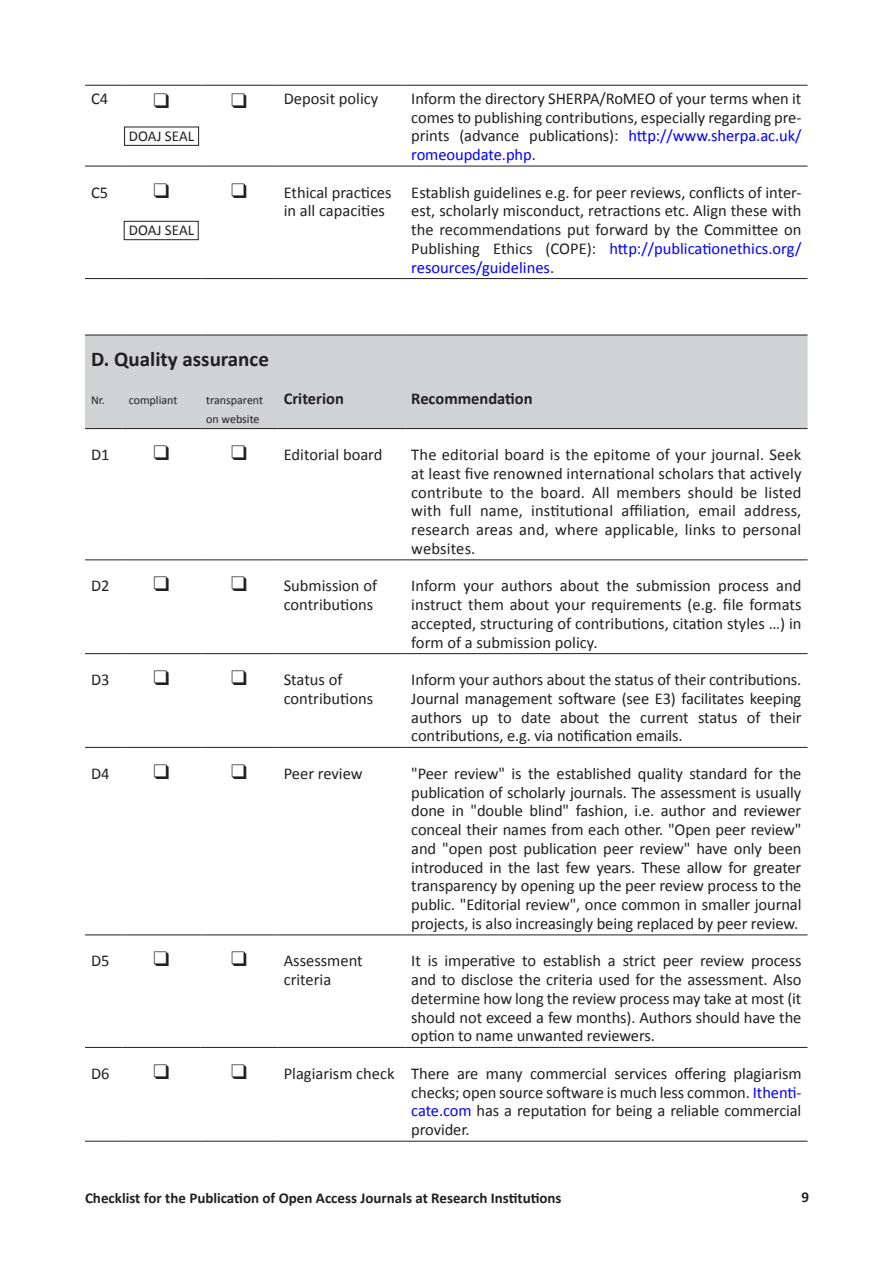
<style>
.page{position:relative;width:893px;height:1263px;background:#fff}
.page>*{position:absolute;margin:0;border:0;box-sizing:border-box;transform-origin:0 0}
.Überschrift_1{font:700 21px "Calibri";color:#231f20}
.t1{font:16.5px/18.8px "Calibri";letter-spacing:-.005em;color:#231f20;text-align:justify}
.t2{font:700 16.5px "Calibri";color:#231f20}
.t3{font:700 15px "Calibri";color:#231f20}
.t4{font:15px "Calibri";color:#231f20}
.t5{font:12px/18.8px "Calibri";color:#231f20}
.s1{color:#00f}
</style>
<div class="page">
<hr style="left:85px;top:85px;width:38px;height:1px;background:#231f20">
<hr style="left:123px;top:85px;width:77px;height:1px;background:#231f20">
<hr style="left:200px;top:85px;width:78px;height:1px;background:#231f20">
<hr style="left:278px;top:85px;width:127px;height:1px;background:#231f20">
<hr style="left:405px;top:85px;width:402px;height:1px;background:#231f20">
<hr style="left:85px;top:166px;width:38px;height:1px;background:#231f20">
<hr style="left:123px;top:166px;width:77px;height:1px;background:#231f20">
<hr style="left:200px;top:166px;width:78px;height:1px;background:#231f20">
<hr style="left:278px;top:166px;width:127px;height:1px;background:#231f20">
<hr style="left:405px;top:166px;width:402px;height:1px;background:#231f20">
<hr style="left:85px;top:278px;width:38px;height:1px;background:#231f20">
<hr style="left:123px;top:278px;width:77px;height:1px;background:#231f20">
<hr style="left:200px;top:278px;width:78px;height:1px;background:#231f20">
<hr style="left:278px;top:278px;width:127px;height:1px;background:#231f20">
<hr style="left:405px;top:278px;width:402px;height:1px;background:#231f20">
<div style="left:85px;top:336px;width:722px;height:92px;background:#d1d2d4"></div>
<hr style="left:85px;top:560px;width:38px;height:1px;background:#231f20">
<hr style="left:123px;top:560px;width:77px;height:1px;background:#231f20">
<hr style="left:200px;top:560px;width:78px;height:1px;background:#231f20">
<hr style="left:278px;top:560px;width:127px;height:1px;background:#231f20">
<hr style="left:405px;top:560px;width:402px;height:1px;background:#231f20">
<hr style="left:85px;top:653px;width:38px;height:1px;background:#231f20">
<hr style="left:123px;top:653px;width:77px;height:1px;background:#231f20">
<hr style="left:200px;top:653px;width:78px;height:1px;background:#231f20">
<hr style="left:278px;top:653px;width:127px;height:1px;background:#231f20">
<hr style="left:405px;top:653px;width:402px;height:1px;background:#231f20">
<hr style="left:85px;top:747px;width:38px;height:1px;background:#231f20">
<hr style="left:123px;top:747px;width:77px;height:1px;background:#231f20">
<hr style="left:200px;top:747px;width:78px;height:1px;background:#231f20">
<hr style="left:278px;top:747px;width:127px;height:1px;background:#231f20">
<hr style="left:405px;top:747px;width:402px;height:1px;background:#231f20">
<hr style="left:85px;top:935px;width:38px;height:1px;background:#231f20">
<hr style="left:123px;top:935px;width:77px;height:1px;background:#231f20">
<hr style="left:200px;top:935px;width:78px;height:1px;background:#231f20">
<hr style="left:278px;top:935px;width:127px;height:1px;background:#231f20">
<hr style="left:405px;top:935px;width:402px;height:1px;background:#231f20">
<hr style="left:85px;top:1047px;width:38px;height:1px;background:#231f20">
<hr style="left:123px;top:1047px;width:77px;height:1px;background:#231f20">
<hr style="left:200px;top:1047px;width:78px;height:1px;background:#231f20">
<hr style="left:278px;top:1047px;width:127px;height:1px;background:#231f20">
<hr style="left:405px;top:1047px;width:402px;height:1px;background:#231f20">
<hr style="left:85px;top:1141px;width:38px;height:1px;background:#231f20">
<hr style="left:123px;top:1141px;width:77px;height:1px;background:#231f20">
<hr style="left:200px;top:1141px;width:78px;height:1px;background:#231f20">
<hr style="left:278px;top:1141px;width:127px;height:1px;background:#231f20">
<hr style="left:405px;top:1141px;width:402px;height:1px;background:#231f20">
<hr style="left:85px;top:335px;width:38px;height:1px;background:#231f20">
<hr style="left:123px;top:335px;width:77px;height:1px;background:#231f20">
<hr style="left:200px;top:335px;width:78px;height:1px;background:#231f20">
<hr style="left:278px;top:335px;width:127px;height:1px;background:#231f20">
<hr style="left:405px;top:335px;width:402px;height:1px;background:#231f20">
<hr style="left:85px;top:428px;width:38px;height:1px;background:#231f20">
<hr style="left:123px;top:428px;width:77px;height:1px;background:#231f20">
<hr style="left:200px;top:428px;width:78px;height:1px;background:#231f20">
<hr style="left:278px;top:428px;width:127px;height:1px;background:#231f20">
<hr style="left:405px;top:428px;width:402px;height:1px;background:#231f20">
<div style="left:124px;top:127px;width:75px;height:19px;border:1px solid #231f20"></div>
<div style="left:124px;top:221px;width:74px;height:19px;border:1px solid #231f20"></div>
<p class="t1" style="left:91px;top:89px;width:19px">C4</p>
<p class="t1" style="left:91px;top:183px;width:19px">C5</p>
<p class="t4" style="left:129px;top:127px;width:67px">DOAJ SEAL</p>
<p class="t4" style="left:129px;top:221px;width:67px">DOAJ SEAL</p>
<p class="t1" style="left:284px;top:89px;width:96px">Deposit policy</p>
<p class="t1" style="left:411px;top:89px;width:392px">Inform the directory SHERPA/RoMEO of your terms when it comes to publishing contributions, especially regarding pre&shy;prints (advance publications): <span class="s1">http://www.sherpa.ac.uk/ romeoupdate.php</span>.</p>
<p class="t1" style="left:284px;top:183px;width:109px">Ethical practices in all capacities</p>
<p class="t1" style="left:411px;top:183px;width:392px">Establish guidelines e.g. for peer reviews, conflicts of inter&shy;est, scholarly misconduct, retractions etc. Align these with the recommendations put forward by the Committee on Publishing Ethics (COPE): <span class="s1">http://publicationethics.org/ resources/guidelines</span>.</p>
<p class="Überschrift_1" style="left:91px;top:346px;width:179px">D. Quality assurance</p>
<p class="t5" style="left:91px;top:390px;width:15px">Nr.</p>
<p class="t5" style="left:129px;top:390px;width:50px">compliant</p>
<p class="t5" style="left:206px;top:390px;width:58px">transparent on website</p>
<p class="t2" style="left:284px;top:388px;width:62px">Criterion</p>
<p class="t2" style="left:411px;top:388px;width:123px">Recommendation</p>
<p class="t1" style="left:91px;top:445px;width:20px">D1</p>
<p class="t1" style="left:284px;top:445px;width:100px">Editorial board</p>
<p class="t1" style="left:411px;top:445px;width:392px">The editorial board is the epitome of your journal. Seek at least five renowned international scholars that actively contribute to the board. All members should be listed with full name, institutional affiliation, email address, research areas and, where applicable, links to personal websites.</p>
<p class="t1" style="left:91px;top:576px;width:20px">D2</p>
<p class="t1" style="left:284px;top:576px;width:95px">Submission of contributions</p>
<p class="t1" style="left:411px;top:576px;width:392px">Inform your authors about the submission process and instruct them about your requirements (e.g. file formats accepted, structuring of contributions, citation styles …) in form of a submission policy.</p>
<p class="t1" style="left:91px;top:670px;width:20px">D3</p>
<p class="t1" style="left:284px;top:670px;width:91px">Status of contributions</p>
<p class="t1" style="left:411px;top:670px;width:392px">Inform your authors about the status of their contributions.<br>Journal management software (see E3) facilitates keeping authors up to date about the current status of their contributions, e.g. via notification emails.</p>
<p class="t1" style="left:91px;top:764px;width:20px">D4</p>
<p class="t1" style="left:284px;top:764px;width:80px">Peer review</p>
<p class="t1" style="left:411px;top:764px;width:392px">"Peer review" is the established quality standard for the publication of scholarly journals. The assessment is usually done in "double blind" fashion, i.e. author and reviewer conceal their names from each other. "Open peer review" and "open post publication peer review" have only been introduced in the last few years. These allow for greater transparency by opening up the peer review process to the public. "Editorial review", once common in smaller journal projects, is also increasingly being replaced by peer review.</p>
<p class="t1" style="left:91px;top:951px;width:20px">D5</p>
<p class="t1" style="left:284px;top:951px;width:81px">Assessment criteria</p>
<p class="t1" style="left:411px;top:951px;width:392px">It is imperative to establish a strict peer review process and to disclose the criteria used for the assessment. Also determine how long the review process may take at most (it should not exceed a few months). Authors should have the option to name unwanted reviewers.</p>
<p class="t1" style="left:91px;top:1064px;width:20px">D6</p>
<p class="t1" style="left:284px;top:1064px;width:112px">Plagiarism check</p>
<p class="t1" style="left:411px;top:1064px;width:392px">There are many commercial services offering plagiarism checks; open source software is much less common. <span class="s1">Ithenti&shy;cate.com</span> has a reputation for being a reliable commercial provider.</p>
<p class="t3" style="left:85px;top:1188px;width:478px">Checklist for the Publication of Open Access Journals at Research Institutions</p>
<p class="t3" style="left:801px;top:1187px;width:9px">9</p>
</div>
